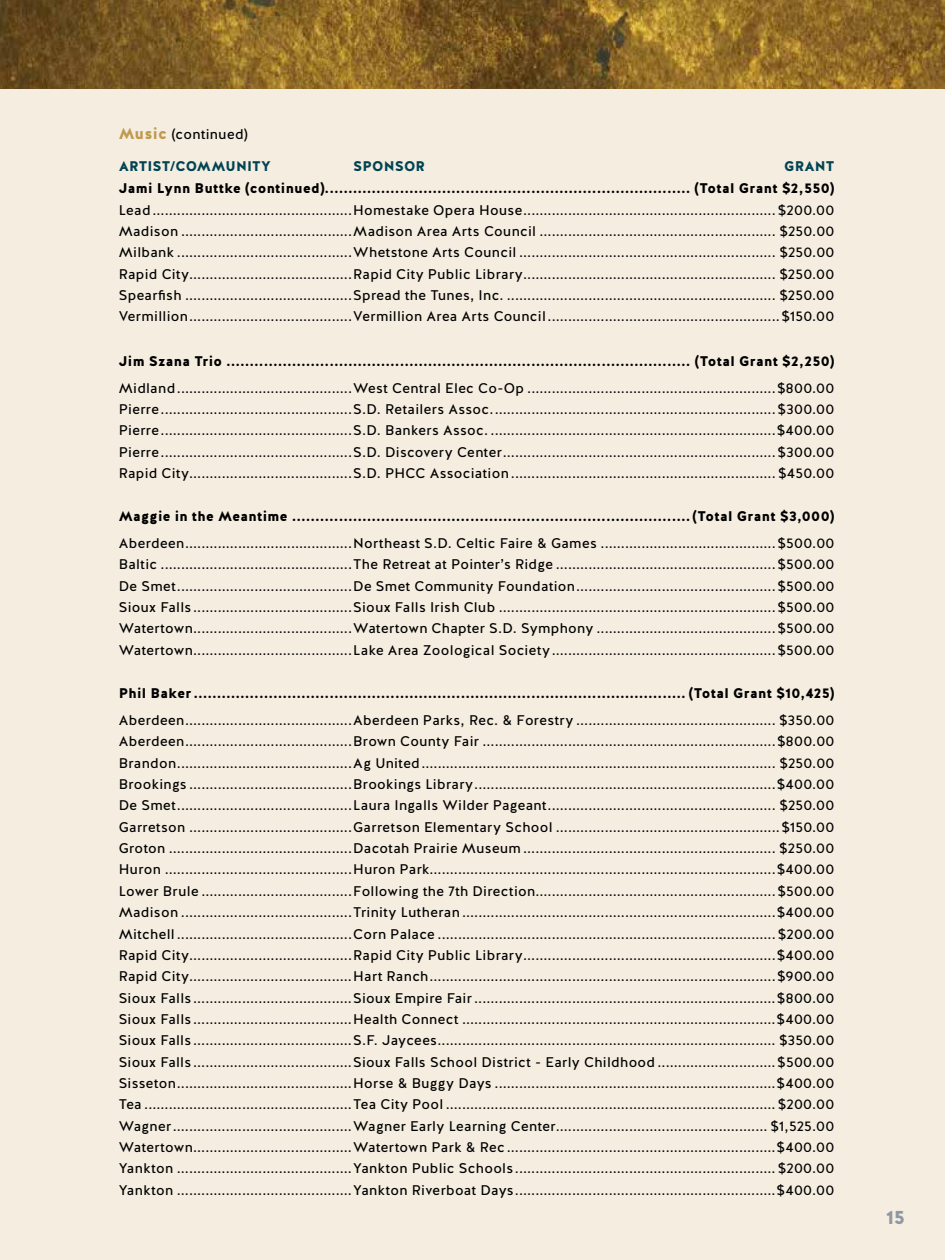
<style>
.page{position:relative;width:945px;height:1260px;background:#f5ede0}
.page>*{position:absolute;margin:0;border:0;box-sizing:border-box;transform-origin:0 0}
.t1{font:900 19.25px "Halis GR";color:#8f98a2}
.t2{font:14px/21.3px "Halis GR";letter-spacing:.02em;color:#000;text-align:justify}
.t3{font:900 14px "Halis GR";letter-spacing:.025em;color:#000}
.t4{font:900 14px "Halis GR";letter-spacing:.005em;color:#004454}
.s1{font-weight:900;font-size:15.75px;color:#bf9a4f}
</style>
<div class="page">
<img style="left:0;top:0;width:945px;height:88px">
<p class="t2" style="left:119px;top:123px;width:131px"><span class="s1">Music</span> (continued)</p>
<p class="t4" style="left:119px;top:157px;width:154px">ARTIST/COMMUNITY</p>
<p class="t4" style="left:353px;top:157px;width:73px">SPONSOR</p>
<p class="t4" style="left:784px;top:157px;width:52px">GRANT</p>
<p class="t3" style="left:119px;top:179px;width:717px">Jami Lynn Buttke (continued).............................................................................. (Total Grant $2,550)</p>
<p class="t2" style="left:119px;top:199px;width:717px">Lead.................................................Homestake Opera House..............................................................$200.00<br>Madison ..........................................Madison Area Arts Council .......................................................... $250.00<br>Milbank ...........................................Whetstone Arts Council ............................................................... $250.00<br>Rapid City........................................Rapid City Public Library.............................................................. $250.00<br>Spearfish .........................................Spread the Tunes, Inc. .................................................................. $250.00<br>Vermillion........................................Vermillion Area Arts Council.........................................................$150.00</p>
<p class="t3" style="left:119px;top:352px;width:717px">Jim Szana Trio ................................................................................................... (Total Grant $2,250)</p>
<p class="t2" style="left:119px;top:377px;width:717px">Midland...........................................West Central Elec Co-Op .............................................................$800.00<br>Pierre...............................................S.D. Retailers Assoc......................................................................$300.00<br>Pierre...............................................S.D. Bankers Assoc. ......................................................................$400.00<br>Pierre...............................................S.D. Discovery Center...................................................................$300.00<br>Rapid City........................................S.D. PHCC Association ................................................................. $450.00</p>
<p class="t3" style="left:119px;top:507px;width:717px">Maggie in the Meantime .....................................................................................(Total Grant $3,000)</p>
<p class="t2" style="left:119px;top:533px;width:717px">Aberdeen.........................................Northeast S.D. Celtic Faire &amp; Games ...........................................$500.00<br>Baltic ...............................................The Retreat at Pointer’s Ridge ......................................................$500.00<br>De Smet...........................................De Smet Community Foundation.................................................$500.00<br>Sioux Falls .......................................Sioux Falls Irish Club ....................................................................$500.00<br>Watertown.......................................Watertown Chapter S.D. Symphony ............................................$500.00<br>Watertown.......................................Lake Area Zoological Society.......................................................$500.00</p>
<p class="t3" style="left:119px;top:684px;width:717px">Phil Baker ......................................................................................................... (Total Grant $10,425)</p>
<p class="t2" style="left:119px;top:710px;width:717px">Aberdeen.........................................Aberdeen Parks, Rec. &amp; Forestry ................................................. $350.00<br>Aberdeen.........................................Brown County Fair ........................................................................$800.00<br>Brandon...........................................Ag United....................................................................................... $250.00<br>Brookings ........................................Brookings Library..........................................................................$400.00<br>De Smet...........................................Laura Ingalls Wilder Pageant........................................................ $250.00<br>Garretson ........................................Garretson Elementary School .......................................................$150.00<br>Groton .............................................Dacotah Prairie Museum .............................................................. $250.00<br>Huron ..............................................Huron Park.....................................................................................$400.00<br>Lower Brule .....................................Following the 7th Direction...........................................................$500.00<br>Madison ..........................................Trinity Lutheran .............................................................................$400.00<br>Mitchell ...........................................Corn Palace ...................................................................................$200.00<br>Rapid City........................................Rapid City Public Library..............................................................$400.00<br>Rapid City........................................Hart Ranch.....................................................................................$900.00<br>Sioux Falls .......................................Sioux Empire Fair ..........................................................................$800.00<br>Sioux Falls .......................................Health Connect .............................................................................$400.00<br>Sioux Falls .......................................S.F. Jaycees................................................................................... $350.00<br>Sioux Falls .......................................Sioux Falls School District - Early Childhood .............................$500.00<br>Sisseton...........................................Horse &amp; Buggy Days .....................................................................$400.00<br>Tea ...................................................Tea City Pool .................................................................................$200.00<br>Wagner............................................Wagner Early Learning Center.................................................... $1,525.00<br>Watertown.......................................Watertown Park &amp; Rec..................................................................$400.00<br>Yankton ...........................................Yankton Public Schools................................................................$200.00<br>Yankton ...........................................Yankton Riverboat Days................................................................$400.00</p>
<h1 class="t1" style="left:886px;top:1204px;width:21px">15</h1>
</div>
